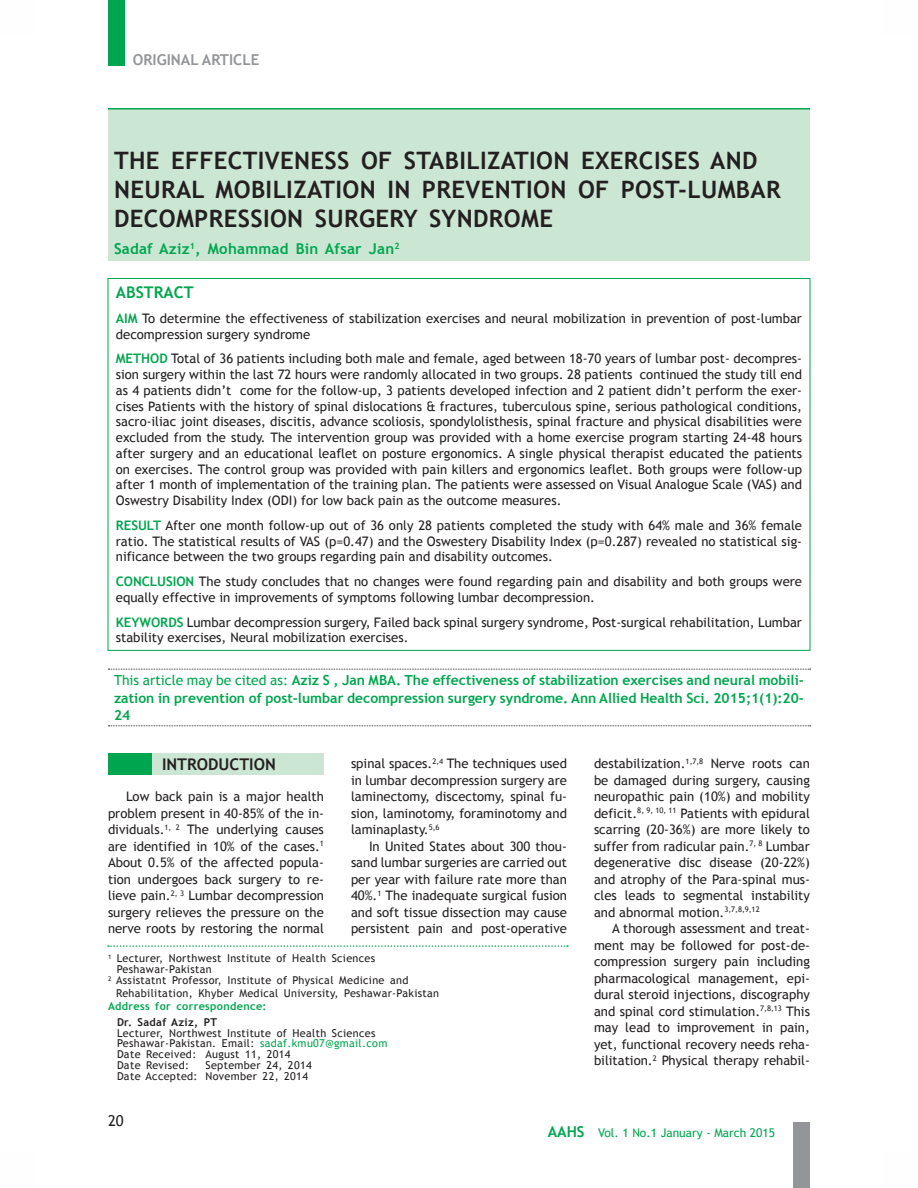
<style>
.page{position:relative;width:918px;height:1188px;background:#fff}
.page>*{position:absolute;margin:0;border:0;box-sizing:border-box;transform-origin:0 0}
.t1{font:700 24px/28.8px "Trebuchet MS";letter-spacing:.015em;color:#231f20}
.t2{font:700 16.2px "Trebuchet MS";color:#231f20}
.t3{font:700 16.2px "Trebuchet MS";color:#00a54f}
.t4{font:700 15px "Trebuchet MS";letter-spacing:.015em;color:#00a54f}
.t5{font:700 15px "Trebuchet MS";color:#939598}
.t6{font:15px "Trebuchet MS";color:#231f20}
.t7{font:700 13.8px/17.2px "Trebuchet MS";color:#00a54f;text-align:justify}
.t8{font:13.2px/16.5px "Trebuchet MS";color:#231f20;text-align:justify}
.t9{font:12px "Trebuchet MS";color:#00a54f}
.t10{font:10.8px/10.8px "Trebuchet MS";letter-spacing:.03em;color:#231f20}
.t11{font:700 10.8px "Trebuchet MS";letter-spacing:.03em;color:#00a54f}
.t12{font:700 10.8px "Trebuchet MS";letter-spacing:.03em;color:#231f20}
.s1{font-weight:700;color:#00a54f}
.s2{font-weight:400}
.s3{color:#00a54f}
.s4{font-weight:700;font-size:15px}
</style>
<div class="page">
<div style="left:794px;top:1123px;width:16px;height:65px;background:#939598"></div>
<div style="left:108px;top:0;width:16px;height:65px;background:#00a54f"></div>
<div style="left:882px;top:0;width:36px;height:36px;background:#fbfdfc"></div>
<div style="left:882px;top:1152px;width:36px;height:36px;background:#fbfdfc"></div>
<div style="left:0;top:0;width:36px;height:36px;background:#fbfdfc"></div>
<div style="left:0;top:1152px;width:36px;height:36px;background:#fbfdfc"></div>
<div style="left:108px;top:108px;width:702px;height:152px;background:#cbe6d3"></div>
<svg style="left:108px;top:669px;width:703px;height:1px"></svg>
<svg style="left:108px;top:725px;width:703px;height:1px"></svg>
<div style="left:151px;top:753px;width:173px;height:22px;background:#cbe6d3"></div>
<div style="left:108px;top:753px;width:43px;height:22px;background:#00a54f"></div>
<hr style="left:108px;top:108px;width:702px;height:2px;background:#00a54f">
<svg style="left:108px;top:945px;width:460px;height:2px"></svg>
<p class="t5" style="left:133px;top:51px;width:128px">ORIGINAL ARTICLE</p>
<h1 class="t1" style="left:114px;top:146px;width:668px">THE EFFECTIVENESS OF STABILIZATION EXERCISES AND<br>NEURAL MOBILIZATION IN PREVENTION OF POST-LUMBAR<br>DECOMPRESSION SURGERY SYNDROME</h1>
<p class="t4" style="left:114px;top:240px;width:287px">Sadaf Aziz<sup>1</sup>, Mohammad Bin Afsar Jan<sup>2</sup></p>
<p class="t3" style="left:116px;top:283px;width:79px">ABSTRACT</p>
<p class="t8" style="left:116px;top:310px;width:688px;line-height:15.8px"><span class="s1">AIM</span> To determine the effectiveness of stabilization exercises and neural mobilization in prevention of post-lumbar decompression surgery syndrome</p>
<p class="t8" style="left:116px;top:351px;width:688px;line-height:15.8px"><span class="s1">METHOD</span> Total of 36 patients including both male and female, aged between 18-70 years of lumbar post- decompres&shy;sion surgery within the last 72 hours were randomly allocated in two groups. 28 patients continued the study till end as 4 patients didn’t come for the follow-up, 3 patients developed infection and 2 patient didn’t perform the exer&shy;cises Patients with the history of spinal dislocations &amp; fractures, tuberculous spine, serious pathological conditions, sacro-iliac joint diseases, discitis, advance scoliosis, spondylolisthesis, spinal fracture and physical disabilities were excluded from the study. The intervention group was provided with a home exercise program starting 24-48 hours after surgery and an educational leaflet on posture ergonomics. A single physical therapist educated the patients on exercises. The control group was provided with pain killers and ergonomics leaflet. Both groups were follow-up after 1 month of implementation of the training plan. The patients were assessed on Visual Analogue Scale (VAS) and Oswestry Disability Index (ODI) for low back pain as the outcome measures.</p>
<p class="t8" style="left:116px;top:517px;width:688px;line-height:15.8px"><span class="s1">RESULT</span> After one month follow-up out of 36 only 28 patients completed the study with 64% male and 36% female ratio. The statistical results of VAS (p=0.47) and the Oswestery Disability Index (p=0.287) revealed no statistical sig&shy;nificance between the two groups regarding pain and disability outcomes.</p>
<p class="t8" style="left:116px;top:574px;width:688px;line-height:15.8px"><span class="s1">CONCLUSION</span> The study concludes that no changes were found regarding pain and disability and both groups were equally effective in improvements of symptoms following lumbar decompression.</p>
<p class="t8" style="left:116px;top:614px;width:688px;line-height:15.8px"><span class="s1">KEYWORDS</span> Lumbar decompression surgery, Failed back spinal surgery syndrome, Post-surgical rehabilitation, Lumbar stability exercises, Neural mobilization exercises.</p>
<p class="t7" style="left:114px;top:672px;width:692px"><span class="s2">This article may be cited as:</span> Aziz S , Jan MBA. The effectiveness of stabilization exercises and neural mobili&shy;zation in prevention of post-lumbar decompression surgery syndrome. Ann Allied Health Sci. 2015;1(1):20- 24</p>
<p class="t2" style="left:162px;top:755px;width:115px">INTRODUCTION</p>
<p class="t8" style="left:108px;top:788px;width:218px;text-indent:18px">Low back pain is a major health problem present in 40-85% of the in&shy;dividuals.<sup>1,</sup> <sup>2</sup> The underlying causes are identified in 10% of the cases.<sup>1<br></sup>About 0.5% of the affected popula&shy;tion undergoes back surgery to re&shy;lieve pain.<sup>2,</sup> <sup>3</sup> Lumbar decompression surgery relieves the pressure on the nerve roots by restoring the normal</p>
<p class="t8" style="left:351px;top:755px;width:217px">spinal spaces.<sup>2,4</sup> The techniques used in lumbar decompression surgery are laminectomy, discectomy, spinal fu&shy;sion, laminotomy, foraminotomy and laminaplasty.<sup>5,6</sup></p>
<p class="t8" style="left:351px;top:838px;width:217px;text-indent:18px">In United States about 300 thou&shy;sand lumbar surgeries are carried out per year with failure rate more than 40%.<sup>1</sup> The inadequate surgical fusion and soft tissue dissection may cause persistent pain and post-operative</p>
<p class="t10" style="left:108px;top:953px;width:269px"><sup>1</sup> Lecturer, Northwest Institute of Health Sciences</p>
<p class="t10" style="left:117px;top:964px;width:96px">Peshawar-Pakistan</p>
<p class="t10" style="left:108px;top:975px;width:302px"><sup>2</sup> Assistatnt Professor, Institute of Physical Medicine and</p>
<p class="t10" style="left:116px;top:988px;width:324px">Rehabilitation, Khyber Medical University, Peshawar-Pakistan</p>
<p class="t11" style="left:108px;top:1000px;width:160px">Address for correspondence:</p>
<p class="t12" style="left:117px;top:1015px;width:102px">Dr. Sadaf Aziz, PT</p>
<p class="t10" style="left:117px;top:1027px;width:272px">Lecturer, Northwest Institute of Health Sciences Peshawar-Pakistan. Email: <span class="s3">sadaf.kmu07@gmail.com </span>Date Received: August 11, 2014<br>Date Revised:</p>
<p class="t10" style="left:117px;top:1060px;width:196px;text-indent:89px">September 24, 2014<br>Date Accepted: November 22, 2014</p>
<p class="t8" style="left:594px;top:755px;width:217px">destabilization.<sup>1,7,8</sup> Nerve roots can be damaged during surgery, causing neuropathic pain (10%) and mobility deficit.<sup>8,</sup> <sup>9,</sup> <sup>10,</sup> <sup>11</sup> Patients with epidural scarring (20-36%) are more likely to suffer from radicular pain.<sup>7,</sup> <sup>8</sup> Lumbar degenerative disc disease (20-22%) and atrophy of the Para-spinal mus&shy;cles leads to segmental instability and abnormal motion.<sup>3,7,8,9,12</sup></p>
<p class="t8" style="left:594px;top:920px;width:218px;text-indent:18px">A thorough assessment and treat&shy;ment may be followed for post-de&shy;compression surgery pain including pharmacological management, epi&shy;dural steroid injections, discography and spinal cord stimulation.<sup>7,8,13</sup> This may lead to improvement in pain, yet, functional recovery needs reha&shy;bilitation.<sup>2</sup> Physical therapy rehabil-</p>
<p class="t6" style="left:108px;top:1112px;width:17px">20</p>
<p class="t9" style="left:548px;top:1125px;width:229px"><span class="s4">AAHS</span> Vol. 1 No.1 January - March 2015</p>
</div>
